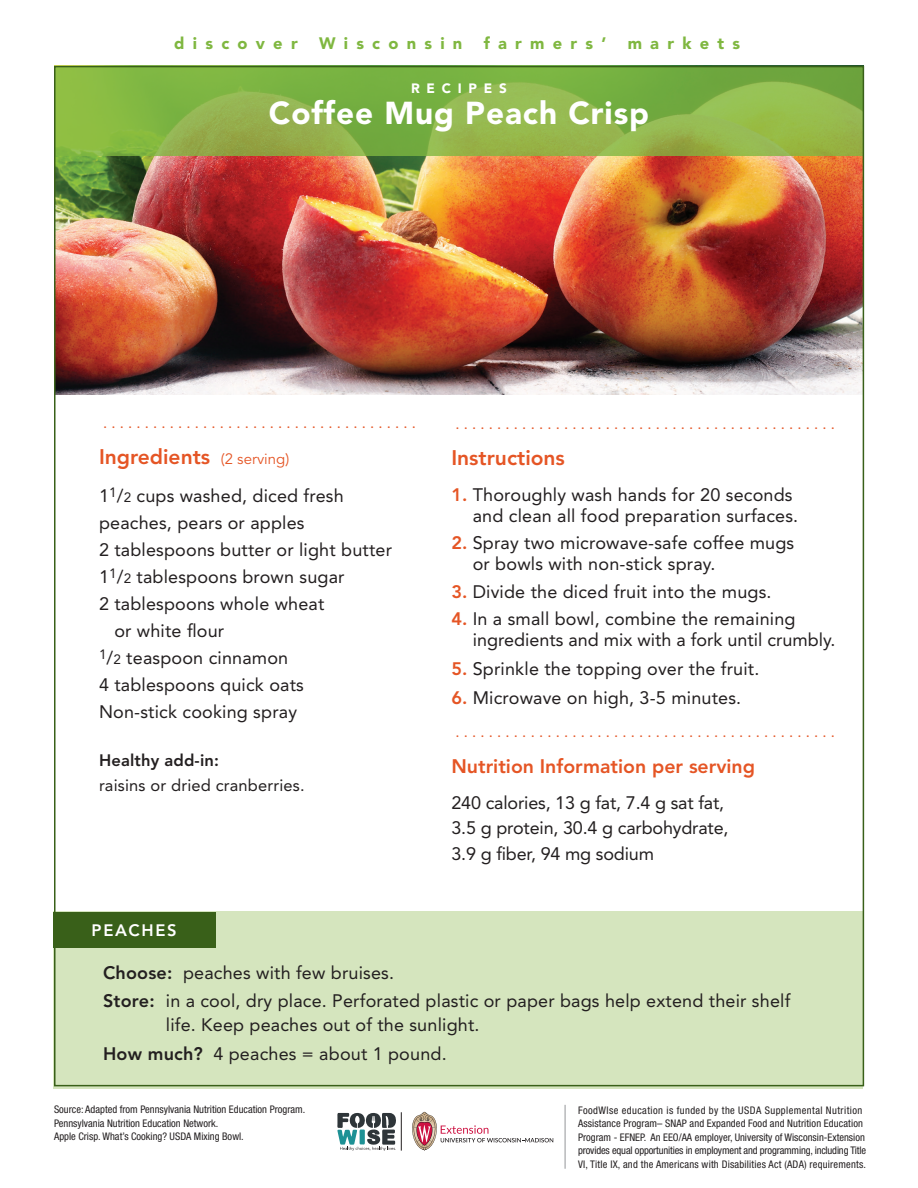
<style>
.page{position:relative;width:918px;height:1188px;background:#fff}
.page>*{position:absolute;margin:0;border:0;box-sizing:border-box;transform-origin:0 0}
.Head_-white{font:900 31.5px "Avenir";letter-spacing:.03em;color:#fff}
.Text_-_Facilitator_G{font:800 21px "Avenir";color:#e55525}
.Text_-_Facilitator_G-2{font:800 19.5px "Avenir";color:#e55525}
.Text_-_Facilitator_G-3{font:18px/21px "Avenir";letter-spacing:.01em;color:#231f20}
.Text_-_Facilitator_G-4{font:18px/25.5px "Avenir";letter-spacing:-.01em;color:#231f20}
.Text_-_Facilitator_G-5{font:16.5px/25.5px "Avenir";letter-spacing:.01em;color:#231f20}
.t1{font:900 16.5px "Avenir";letter-spacing:.5em;color:#7fb740}
.Text_-_Facilitator_G-6{font:800 16.5px "Avenir";letter-spacing:.1em;color:#fff}
.Text_-_Facilitator_G-7{font:15px "Avenir";color:#e55525}
.t2{font:900 13.5px "Avenir";letter-spacing:.5em;color:#fff}
.small_type_-_bottom{font:condensed 10.5px/13.5px "Helvetica Neue";color:#231f20}
.s1{font-weight:400;font-size:15px}
.s2{font-size:13.5px}
.s3{font-weight:800}
.s4{font-weight:800;color:#e55525}
</style>
<div class="page">
<hr style="left:401px;top:1112px;width:1px;height:39px;background:#231f20">
<svg style="left:337px;top:1113px;width:59px;height:38px"></svg>
<svg style="left:412px;top:1112px;width:141px;height:39px"></svg>
<hr style="left:565px;top:1105px;width:1px;height:64px;background:#939598">
<img style="left:57px;top:156px;width:804px;height:239px">
<svg style="left:57px;top:69px;width:804px;height:87px;background:#87b347"></svg>
<div style="left:53px;top:912px;width:810px;height:177px;background:#d5e5be"></div>
<div style="left:53px;top:912px;width:163px;height:36px;background:#396019"></div>
<p class="t1" style="left:174px;top:33px;width:125px">discover</p>
<p class="t1" style="left:319px;top:33px;width:145px">Wisconsin</p>
<p class="t1" style="left:484px;top:33px;width:124px">farmers’</p>
<p class="t1" style="left:628px;top:33px;width:114px">markets</p>
<p class="t2" style="left:411px;top:80px;width:97px">RECIPES</p>
<p class="Head_-white" style="left:269px;top:94px;width:382px">Coffee Mug Peach Crisp</p>
<p class="Text_-_Facilitator_G-7" style="left:103px;top:414px;width:314px">. . . . . . . . . . . . . . . . . . . . . . . . . . . . . . . . . . . . . .</p>
<p class="Text_-_Facilitator_G" style="left:99px;top:444px;width:192px">Ingredients <span class="s1">(2 serving)</span></p>
<p class="Text_-_Facilitator_G-3" style="left:99px;top:485px;width:246px">1<sup>1</sup>/<span class="s2">2</span> cups washed, diced fresh</p>
<p class="Text_-_Facilitator_G-3" style="left:99px;top:512px;width:207px">peaches, pears or apples</p>
<p class="Text_-_Facilitator_G-3" style="left:99px;top:539px;width:295px">2 tablespoons butter or light butter</p>
<p class="Text_-_Facilitator_G-3" style="left:99px;top:566px;width:247px">1<sup>1</sup>/<span class="s2">2</span> tablespoons brown sugar</p>
<p class="Text_-_Facilitator_G-3" style="left:114px;top:590px;width:212px;line-height:27px;text-indent:-15px">2 tablespoons whole wheat or white flour</p>
<p class="Text_-_Facilitator_G-3" style="left:99px;top:647px;width:191px"><sup>1</sup>/<span class="s2">2</span> teaspoon cinnamon</p>
<p class="Text_-_Facilitator_G-3" style="left:99px;top:674px;width:206px">4 tablespoons quick oats</p>
<p class="Text_-_Facilitator_G-3" style="left:99px;top:701px;width:200px">Non-stick cooking spray</p>
<p class="Text_-_Facilitator_G-5" style="left:99px;top:747px;width:207px"><span class="s3">Healthy add-in:<br></span>raisins or dried cranberries.</p>
<p class="Text_-_Facilitator_G-6" style="left:92px;top:920px;width:87px">PEACHES</p>
<p class="Text_-_Facilitator_G-7" style="left:456px;top:416px;width:381px">. . . . . . . . . . . . . . . . . . . . . . . . . . . . . . . . . . . . . . . . . . . . . .</p>
<p class="Text_-_Facilitator_G" style="left:451px;top:446px;width:115px">Instructions</p>
<p class="Text_-_Facilitator_G-3" style="left:473px;top:484px;width:327px;text-indent:-21px"><span class="s4">1.</span> Thoroughly wash hands for 20 seconds and clean all food preparation surfaces.</p>
<p class="Text_-_Facilitator_G-3" style="left:473px;top:533px;width:323px;text-indent:-21px"><span class="s4">2.</span> Spray two microwave-safe coffee mugs or bowls with non-stick spray.</p>
<p class="Text_-_Facilitator_G-3" style="left:451px;top:581px;width:322px"><span class="s4">3.</span> Divide the diced fruit into the mugs.</p>
<p class="Text_-_Facilitator_G-3" style="left:473px;top:609px;width:364px;text-indent:-21px"><span class="s4">4.</span> In a small bowl, combine the remaining ingredients and mix with a fork until crumbly.</p>
<p class="Text_-_Facilitator_G-3" style="left:451px;top:659px;width:310px"><span class="s4">5.</span> Sprinkle the topping over the fruit.</p>
<p class="Text_-_Facilitator_G-3" style="left:451px;top:688px;width:291px"><span class="s4">6.</span> Microwave on high, 3-5 minutes.</p>
<p class="Text_-_Facilitator_G-7" style="left:456px;top:723px;width:381px">. . . . . . . . . . . . . . . . . . . . . . . . . . . . . . . . . . . . . . . . . . . . . .</p>
<p class="Text_-_Facilitator_G-2" style="left:451px;top:754px;width:305px">Nutrition Information per serving</p>
<p class="Text_-_Facilitator_G-4" style="left:451px;top:790px;width:279px">240 calories, 13 g fat, 7.4 g sat fat,<br>3.5 g protein, 30.4 g carbohydrate,<br>3.9 g fiber, 94 mg sodium</p>
<p class="Text_-_Facilitator_G-3" style="left:103px;top:962px;width:292px"><span class="s3">Choose:</span> peaches with few bruises.</p>
<p class="Text_-_Facilitator_G-3" style="left:166px;top:989px;width:626px;line-height:24px;text-indent:-63px"><span class="s3">Store:</span> in a cool, dry place. Perforated plastic or paper bags help extend their shelf life. Keep peaches out of the sunlight.</p>
<p class="Text_-_Facilitator_G-3" style="left:103px;top:1043px;width:345px"><span class="s3">How much?</span> 4 peaches = about 1 pound.</p>
<p class="small_type_-_bottom" style="left:54px;top:1103px;width:253px">Source: Adapted from Pennsylvania Nutrition Education Program.<br>Pennsylvania Nutrition Education Network.<br>Apple Crisp. What’s Cooking? USDA Mixing Bowl.</p>
<p class="small_type_-_bottom" style="left:578px;top:1103px;width:289px">FoodWIse education is funded by the USDA Supplemental Nutrition Assistance Program– SNAP and Expanded Food and Nutrition Education Program - EFNEP. An EEO/AA employer, University of Wisconsin-Extension provides equal opportunities in employment and programming, including Title VI, Title IX, and the Americans with Disabilities Act (ADA) requirements.</p>
</div>
